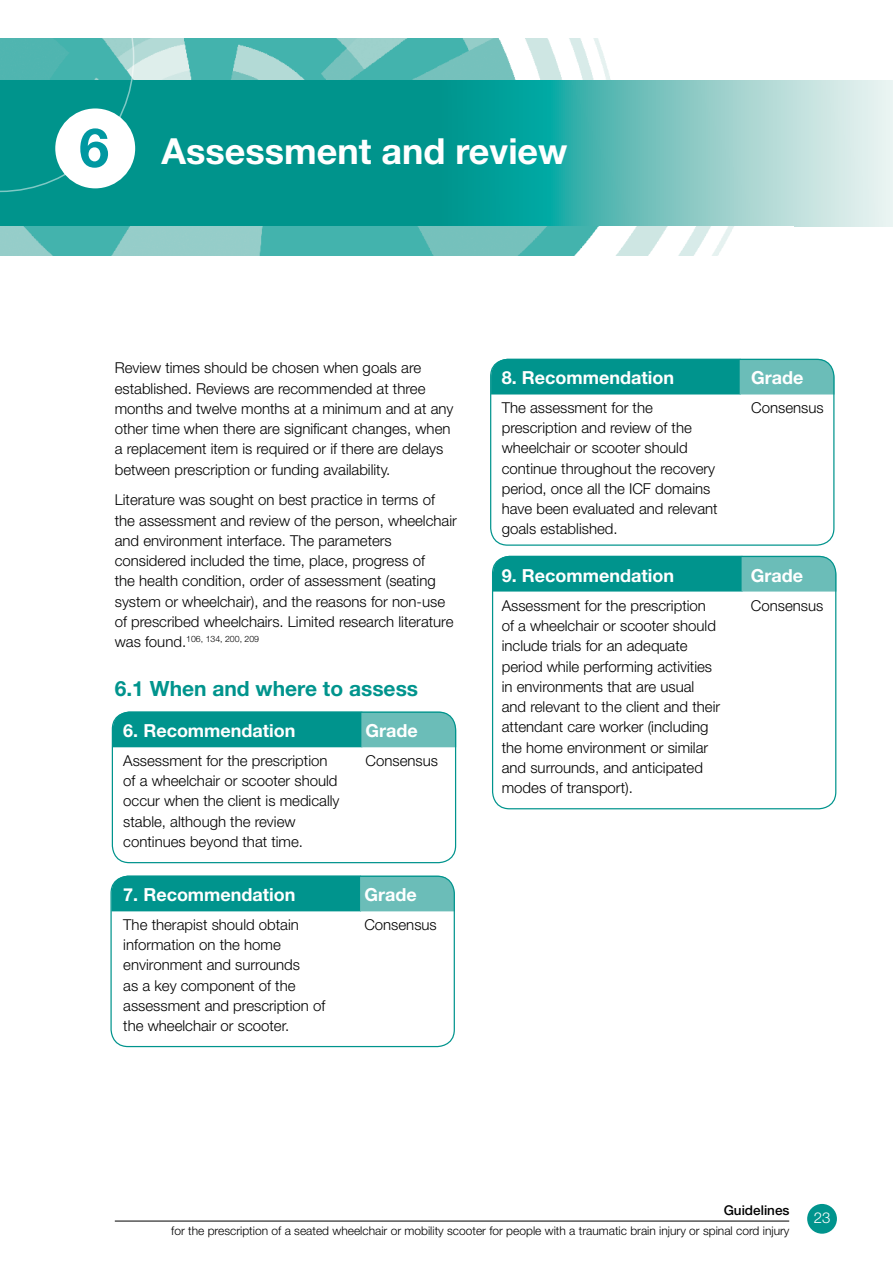
<style>
.page{position:relative;width:893px;height:1263px;background:#fff}
.page>*{position:absolute;margin:0;border:0;box-sizing:border-box;transform-origin:0 0}
.t1{font:700 36px "Helvetica Neue";color:#fff}
.t2{font:700 21px "Helvetica Neue";color:#00948d}
.t3{font:700 18px "Helvetica Neue";color:#fff}
.t4{font:300 15px/20.2px "Helvetica Neue";color:#000}
.t5{font:300 15px "Helvetica Neue";color:#fff}
.t6{font:500 13.5px "Helvetica Neue";color:#000}
.t7{font:300 12px "Helvetica Neue";color:#000}
.t8{font:300 8.7px "Helvetica Neue";color:#000}
.s1{font-size:54px;color:#0098a1}
.s2{font-size:15px}
</style>
<div class="page">
<svg style="left:113px;top:713px;width:343px;height:34px;background:#1e9f99"></svg>
<svg style="left:111px;top:876px;width:344px;height:35px;background:#1e9f99"></svg>
<svg style="left:491px;top:359px;width:344px;height:35px;background:#1fa099"></svg>
<svg style="left:493px;top:556px;width:343px;height:35px;background:#1e9f99"></svg>
<div style="left:112px;top:711px;width:344px;height:152px;border:1px solid #00948d;border-radius:17px"></div>
<div style="left:110px;top:876px;width:345px;height:171px;border:1px solid #00948d;border-radius:17px"></div>
<div style="left:490px;top:359px;width:344px;height:187px;border:1px solid #00948d;border-radius:17px"></div>
<div style="left:492px;top:556px;width:344px;height:253px;border:1px solid #00948d;border-radius:17px"></div>
<hr style="left:115px;top:1221px;width:674px;height:1px;background:#000">
<div style="left:807px;top:1204px;width:30px;height:30px;background:#00948d;border-radius:50%"></div>
<img style="left:135px;top:38px;width:487px;height:43px">
<svg style="left:0;top:81px;width:893px;height:146px;background:#40afa9"></svg>
<img style="left:0;top:227px;width:734px;height:28px">
<svg style="left:0;top:38px;width:135px;height:155px;background:#20a19a"></svg>
<div style="left:55px;top:108px;width:80px;height:80px;background:#fff;border-radius:50%"></div>
<h1 class="t1" style="left:79px;top:129px;width:490px"><span class="s1">6</span> Assessment and review</h1>
<p class="t4" style="left:115px;top:357px;width:340px">Review times should be chosen when goals are established. Reviews are recommended at three months and twelve months at a minimum and at any other time when there are significant changes, when a replacement item is required or if there are delays between prescription or funding availability.</p>
<p class="t4" style="left:115px;top:490px;width:344px">Literature was sought on best practice in terms of the assessment and review of the person, wheelchair and environment interface. The parameters considered included the time, place, progress of<br>the health condition, order of assessment (seating system or wheelchair), and the reasons for non-use of prescribed wheelchairs. Limited research literature</p>
<p class="t8" style="left:115px;top:634px;width:146px"><span class="s2">was found.</span>106, 134, 200, 209</p>
<h2 class="t2" style="left:115px;top:675px;width:305px">6.1 When and where to assess</h2>
<p class="t3" style="left:123px;top:719px;width:174px">6. Recommendation</p>
<p class="t3" style="left:366px;top:719px;width:54px">Grade</p>
<p class="t4" style="left:123px;top:750px;width:218px">Assessment for the prescription of a wheelchair or scooter should occur when the client is medically stable, although the review continues beyond that time.</p>
<p class="t4" style="left:366px;top:750px;width:74px">Consensus</p>
<p class="t3" style="left:123px;top:883px;width:174px">7. Recommendation</p>
<p class="t3" style="left:364px;top:883px;width:54px">Grade</p>
<p class="t4" style="left:123px;top:914px;width:203px">The therapist should obtain information on the home environment and surrounds<br>as a key component of the assessment and prescription of the wheelchair or scooter.</p>
<p class="t4" style="left:364px;top:914px;width:74px">Consensus</p>
<p class="t3" style="left:502px;top:366px;width:174px">8. Recommendation</p>
<p class="t3" style="left:751px;top:366px;width:54px">Grade</p>
<p class="t4" style="left:502px;top:397px;width:217px">The assessment for the prescription and review of the wheelchair or scooter should continue throughout the recovery period, once all the ICF domains have been evaluated and relevant goals established.</p>
<p class="t4" style="left:751px;top:397px;width:74px">Consensus</p>
<p class="t3" style="left:502px;top:564px;width:174px">9. Recommendation</p>
<p class="t3" style="left:751px;top:564px;width:54px">Grade</p>
<p class="t4" style="left:502px;top:595px;width:220px">Assessment for the prescription of a wheelchair or scooter should include trials for an adequate period while performing activities in environments that are usual and relevant to the client and their attendant care worker (including the home environment or similar and surrounds, and anticipated modes of transport).</p>
<p class="t4" style="left:751px;top:595px;width:74px">Consensus</p>
<p class="t6" style="left:724px;top:1202px;width:67px">Guidelines</p>
<p class="t7" style="left:171px;top:1224px;width:620px">for the prescription of a seated wheelchair or mobility scooter for people with a traumatic brain injury or spinal cord injury</p>
<p class="t5" style="left:814px;top:1209px;width:18px">23</p>
</div>
